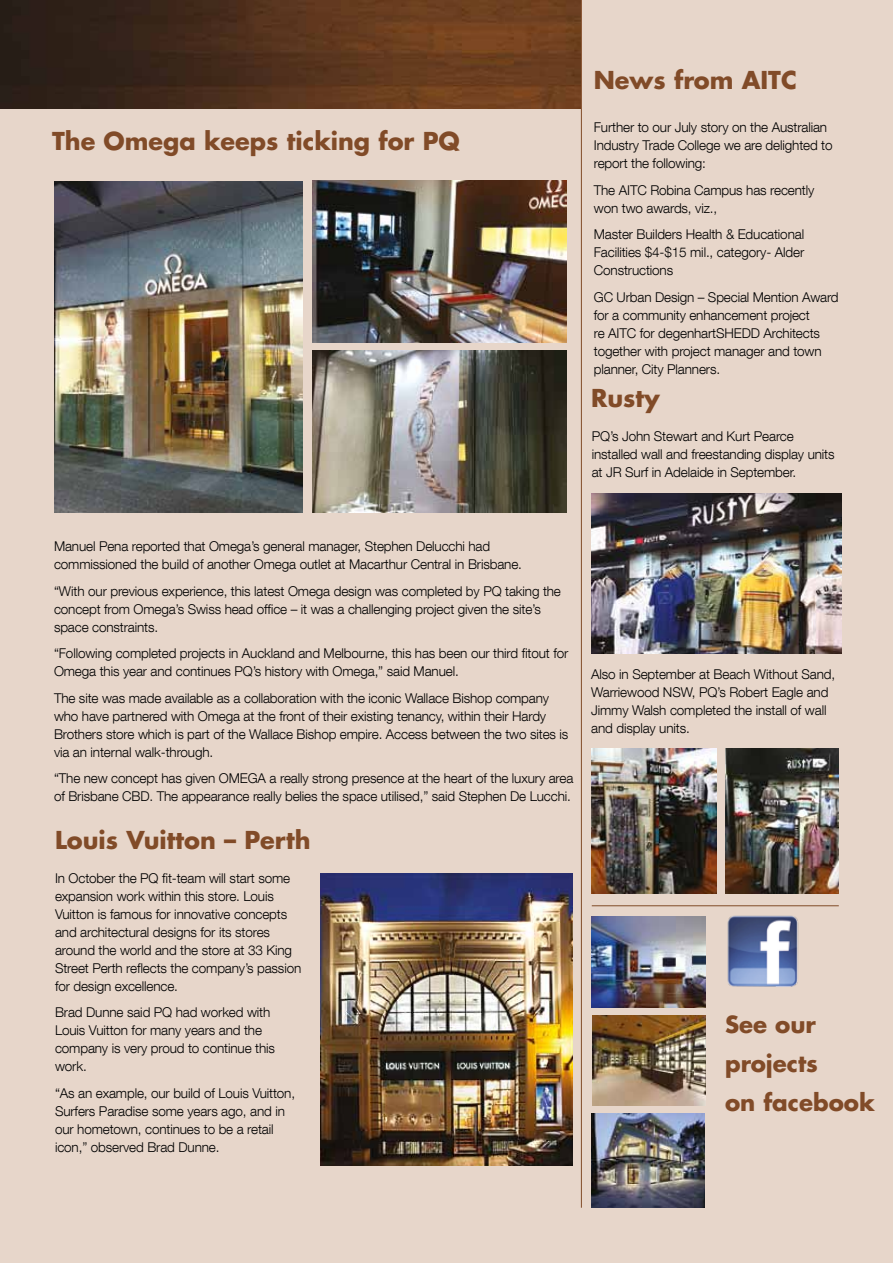
<style>
.page{position:relative;width:893px;height:1263px;background:#e7d6ca}
.page>*{position:absolute;margin:0;border:0;box-sizing:border-box;transform-origin:0 0}
.t1{font:700 24px "Futura";color:#814b28}
.t2{font:700 22.95px/39px "Futura";color:#814b28}
.t3{font:300 13.5px/18px "Helvetica Neue LT Com";letter-spacing:-.01em;color:#000}
</style>
<div class="page">
<img style="left:0;top:0;width:581px;height:108px">
<img style="left:592px;top:494px;width:249px;height:159px">
<img style="left:726px;top:749px;width:113px;height:144px">
<img style="left:591px;top:749px;width:126px;height:144px">
<img style="left:727px;top:915px;width:72px;height:72px">
<img style="left:592px;top:917px;width:113px;height:90px">
<img style="left:592px;top:1015px;width:114px;height:91px">
<img style="left:592px;top:1113px;width:113px;height:95px">
<img style="left:320px;top:873px;width:253px;height:293px">
<img style="left:54px;top:181px;width:249px;height:331px">
<img style="left:313px;top:180px;width:254px;height:163px">
<img style="left:313px;top:350px;width:254px;height:162px">
<hr style="left:592px;top:905px;width:247px;height:1px;background:#814b28">
<hr style="left:581px;top:0;width:1px;height:1208px;background:#814b28">
<h1 class="t1" style="left:52px;top:124px;width:409px">The Omega keeps ticking for PQ</h1>
<h1 class="t1" style="left:594px;top:63px;width:204px">News from AITC</h1>
<p class="t3" style="left:594px;top:118px;width:240px">Further to our July story on the Australian<br>Industry Trade College we are delighted to report the following:</p>
<p class="t3" style="left:594px;top:181px;width:222px">The AITC Robina Campus has recently won two awards, viz.,</p>
<p class="t3" style="left:594px;top:225px;width:212px;text-align:justify">Master Builders Health &amp; Educational Facilities $4-$15 mil., category- Alder Constructions</p>
<p class="t3" style="left:594px;top:288px;width:246px">GC Urban Design – Special Mention Award for a community enhancement project<br>re AITC for degenhartSHEDD Architects together with project manager and town planner, City Planners.</p>
<h1 class="t1" style="left:591px;top:381px;width:70px">Rusty</h1>
<p class="t3" style="left:592px;top:427px;width:244px">PQ’s John Stewart and Kurt Pearce installed wall and freestanding display units at JR Surf in Adelaide in September.</p>
<p class="t3" style="left:54px;top:537px;width:469px">Manuel Pena reported that Omega’s general manager, Stephen Delucchi had commissioned the build of another Omega outlet at Macarthur Central in Brisbane.</p>
<p class="t3" style="left:54px;top:582px;width:508px">“With our previous experience, this latest Omega design was completed by PQ taking the concept from Omega’s Swiss head office – it was a challenging project given the site’s space constraints.</p>
<p class="t3" style="left:54px;top:644px;width:516px">“Following completed projects in Auckland and Melbourne, this has been our third fitout for<br>Omega this year and continues PQ’s history with Omega,” said Manuel.</p>
<p class="t3" style="left:54px;top:689px;width:516px">The site was made available as a collaboration with the iconic Wallace Bishop company who have partnered with Omega at the front of their existing tenancy, within their Hardy Brothers store which is part of the Wallace Bishop empire. Access between the two sites is via an internal walk-through.</p>
<p class="t3" style="left:54px;top:769px;width:521px">“The new concept has given OMEGA a really strong presence at the heart of the luxury area of Brisbane CBD. The appearance really belies the space utilised,” said Stephen De Lucchi.</p>
<h1 class="t1" style="left:55px;top:823px;width:257px">Louis Vuitton – Perth</h1>
<p class="t3" style="left:55px;top:869px;width:248px">In October the PQ fit-team will start some expansion work within this store. Louis Vuitton is famous for innovative concepts and architectural designs for its stores around the world and the store at 33 King Street Perth reflects the company’s passion for design excellence.</p>
<p class="t3" style="left:55px;top:1003px;width:222px">Brad Dunne said PQ had worked with<br>Louis Vuitton for many years and the company is very proud to continue this work.</p>
<p class="t3" style="left:55px;top:1084px;width:242px">“As an example, our build of Louis Vuitton, Surfers Paradise some years ago, and in our hometown, continues to be a retail icon,” observed Brad Dunne.</p>
<p class="t3" style="left:591px;top:665px;width:246px">Also in September at Beach Without Sand, Warriewood NSW, PQ’s Robert Eagle and Jimmy Walsh completed the install of wall and display units.</p>
<h2 class="t2" style="left:725px;top:1005px;width:151px">See our projects<br>on facebook</h2>
</div>
